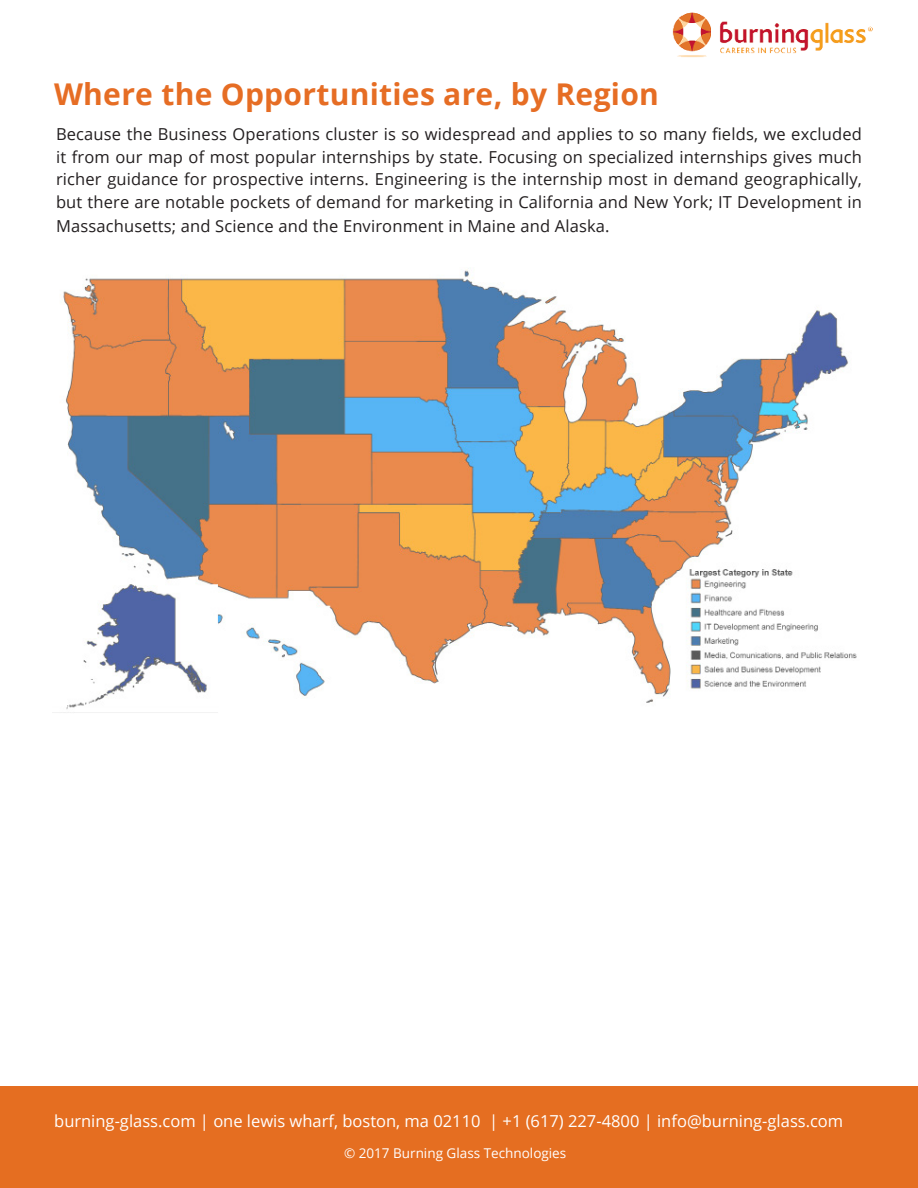
<style>
.page{position:relative;width:918px;height:1188px;background:#fff}
.page>*{position:absolute;margin:0;border:0;box-sizing:border-box;transform-origin:0 0}
.t1{font:700 30px "Open Sans";letter-spacing:.01em;color:#e66d24}
.BG_program_Descripti{font:16.5px/22.5px "Open Sans";letter-spacing:.01em;color:#231f20;text-align:justify}
.t2{font:16.5px "Open Sans";color:#fff}
.t3{font:13.5px "Open Sans";color:#fff}
</style>
<div class="page">
<img style="left:672px;top:12px;width:201px;height:46px">
<div style="left:0;top:1086px;width:918px;height:102px;background:#e56e21"></div>
<img style="left:52px;top:269px;width:805px;height:444px">
<p class="t1" style="left:54px;top:73px;width:606px">Where the Opportunities are, by Region</p>
<p class="BG_program_Descripti" style="left:56px;top:123px;width:807px">Because the Business Operations cluster is so widespread and applies to so many fields, we excluded it from our map of most popular internships by state. Focusing on specialized internships gives much richer guidance for prospective interns. Engineering is the internship most in demand geographically, but there are notable pockets of demand for marketing in California and New York; IT Development in</p>
<p class="BG_program_Descripti" style="left:56px;top:214px;width:555px">Massachusetts; and Science and the Environment in Maine and Alaska.</p>
<p class="t2" style="left:54px;top:1110px;width:791px">burning-glass.com | one lewis wharf, boston, ma 02110 | +1 (617) 227-4800 | info@burning-glass.com</p>
<p class="t3" style="left:344px;top:1144px;width:224px">© 2017 Burning Glass Technologies</p>
</div>
